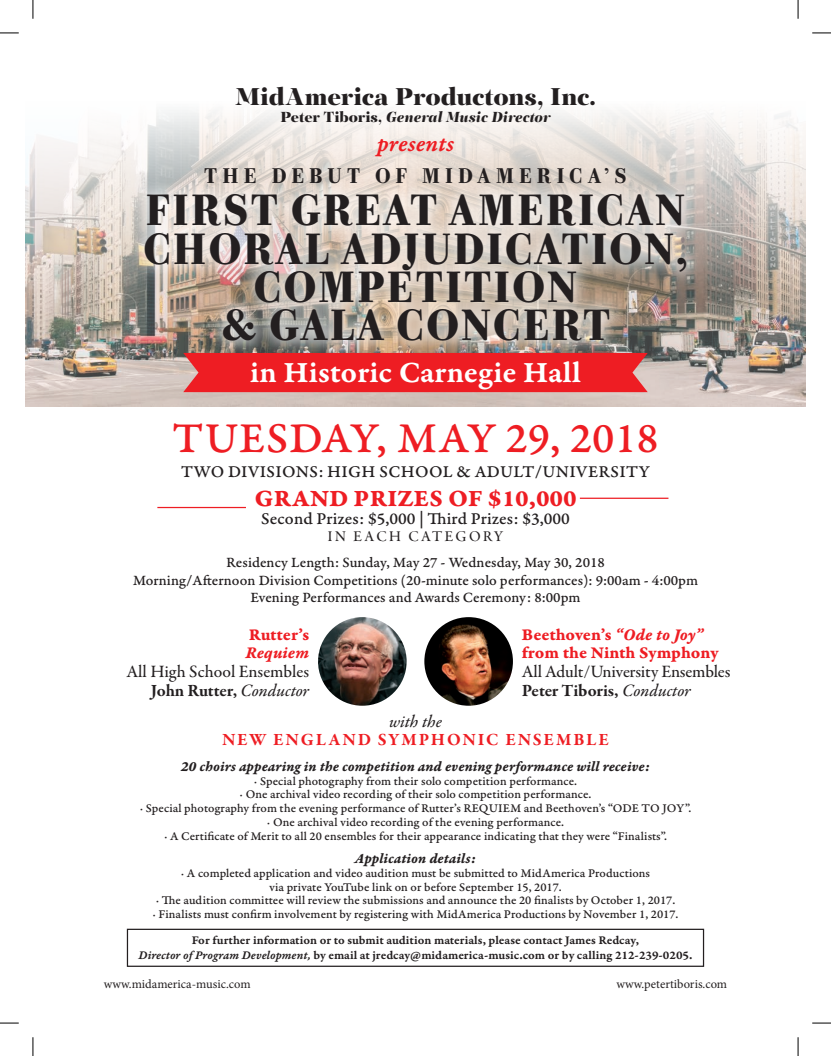
<style>
.page{position:relative;width:831px;height:1056px;background:#fff}
.page>*{position:absolute;margin:0;border:0;box-sizing:border-box;transform-origin:0 0}
.t1{font:45px "Garamond Premr Pro Med Capt";color:#ee1d23}
.t2{font:900 41.12px/38.2px "Parmigiano Caption Pro";letter-spacing:.06em;color:#231f20;text-align:center}
.t3{font:31.25px "Garamond Premr Pro Smbd Capt";color:#fff}
.t4{font:900 25px "PF Regal Display Pro";letter-spacing:-.005em;color:#231f20}
.t5{font:25px "Garamond Premr Pro Bd Capt";color:#ee1d23}
.t6{font:23.88px "Garamond Premr Pro Smbd It Capt";letter-spacing:-.005em;color:#ee1d23}
.t7{font:20px "Parmigiano Caption Pro Bld";letter-spacing:.26em;color:#231f20}
.t8{font:500 17.5px/18.8px "Garamond Premr Pro";letter-spacing:-.01em;color:#231f20;text-align:right}
.t9{font:17.5px "Garamond Premr Pro Med Capt";letter-spacing:.01em;color:#231f20}
.t10{font:17.5px/18.8px "Garamond Premr Pro Bd Capt";letter-spacing:-.005em;color:#ee1d23}
.t11{font:700 17.5px "Garamond Premr Pro";letter-spacing:.105em;color:#ee1d23}
.t12{font:17.5px "Garamond Premr Pro Bd It Capt";color:#ee1d23}
.t13{font:17.5px "Garamond Premr Pro Med It";letter-spacing:-.005em;color:#231f20}
.t14{font:15px/17.5px "Garamond Premr Pro Med Capt";color:#231f20;text-align:center}
.t15{font:15px "Garamond Premr Pro Bd It Capt";color:#231f20}
.t16{font:italic 900 15px "PF Regal Display Pro";letter-spacing:.005em;color:#231f20}
.t17{font:15px "Garamond Premr Pro Med Subh";letter-spacing:.16em;color:#231f20}
.t18{font:12.5px/13.8px "Garamond Premr Pro Med Capt";color:#231f20;text-align:center}
.t19{font:12.5px/15px "Garamond Premr Pro Smbd Capt";color:#231f20;text-align:center}
.t20{font:12.5px "Minion Pro";color:#231f20}
.s1{font-style:normal}
.s2{font-weight:700}
.s3{font-family:"Garamond Premr Pro Med It";font-weight:400}
.s4{font-family:"Garamond Premr Pro Bd It Capt"}
.s5{font-family:"Garamond Premr Pro Smbd It Capt"}
</style>
<div class="page">
<img style="left:26px;top:110px;width:779px;height:296px">
<div style="left:128px;top:178px;width:574px;height:179px;background:#fff;opacity:.75"></div>
<div style="left:183px;top:353px;width:465px;height:39px;background:#ee1d23"></div>
<img style="left:424px;top:617px;width:89px;height:89px;border-radius:44px">
<img style="left:318px;top:617px;width:89px;height:89px;border-radius:44px">
<hr style="left:157px;top:507px;width:89px;height:1px;background:#ee1d23">
<hr style="left:580px;top:498px;width:88px;height:1px;background:#ee1d23">
<div style="left:127px;top:929px;width:577px;height:38px;border:1px solid #231f20"></div>
<svg style="left:0;top:32px;width:19px;height:2px"></svg>
<svg style="left:812px;top:32px;width:19px;height:2px"></svg>
<svg style="left:0;top:1022px;width:19px;height:2px"></svg>
<svg style="left:812px;top:1022px;width:19px;height:2px"></svg>
<svg style="left:32px;top:0;width:2px;height:19px"></svg>
<svg style="left:32px;top:1037px;width:2px;height:19px"></svg>
<svg style="left:797px;top:0;width:2px;height:19px"></svg>
<svg style="left:797px;top:1037px;width:2px;height:19px"></svg>
<h3 class="t4" style="left:235px;top:81px;width:362px">MidAmerica Productons, Inc.</h3>
<p class="t16" style="left:280px;top:108px;width:271px"><span class="s1">Peter Tiboris,</span> General Music Director</p>
<h3 class="t6" style="left:377px;top:130px;width:78px">presents</h3>
<h3 class="t7" style="left:204px;top:160px;width:424px">THE DEBUT OF MIDAMERICA’S</h3>
<h2 class="t2" style="left:143px;top:188px;width:546px">FIRST GREAT AMERICAN<br>CHORAL ADJUDICATION,<br>COMPETITION<br>&amp; GALA CONCERT</h2>
<h3 class="t3" style="left:250px;top:353px;width:332px">in Historic Carnegie Hall</h3>
<h1 class="t1" style="left:172px;top:411px;width:488px">TUESDAY, MAY 29, 2018</h1>
<h3 class="t9" style="left:181px;top:461px;width:470px">TWO DIVISIONS: HIGH SCHOOL &amp; ADULT/UNIVERSITY</h3>
<h3 class="t5" style="left:254px;top:483px;width:324px">GRAND PRIZES OF $10,000</h3>
<h3 class="t9" style="left:261px;top:508px;width:310px">Second Prizes: $5,000 | Third Prizes: $3,000</h3>
<p class="t17" style="left:328px;top:528px;width:176px">IN EACH CATEGORY</p>
<p class="t14" style="left:133px;top:554px;width:567px">Residency Length: Sunday, May 27 - Wednesday, May 30, 2018<br>Morning/Afternoon Division Competitions (20-minute solo performances): 9:00am - 4:00pm<br>Evening Performances and Awards Ceremony: 8:00pm</p>
<h3 class="t10" style="left:249px;top:625px;width:62px">Rutter’s</h3>
<h3 class="t12" style="left:245px;top:642px;width:65px">Requiem</h3>
<h3 class="t8" style="left:126px;top:663px;width:184px">All High School Ensembles<br><span class="s2">John Rutter,</span> <span class="s3">Conductor</span></h3>
<h3 class="t10" style="left:522px;top:625px;width:198px">Beethoven’s <span class="s4">“Ode to Joy” </span>from the Ninth Symphony</h3>
<h3 class="t8" style="left:522px;top:663px;width:210px;text-align:left">All Adult/University Ensembles<br><span class="s2">Peter Tiboris,</span> <span class="s3">Conductor</span></h3>
<h3 class="t13" style="left:389px;top:710px;width:54px">with the</h3>
<h3 class="t11" style="left:222px;top:729px;width:388px">NEW ENGLAND SYMPHONIC ENSEMBLE</h3>
<p class="t15" style="left:181px;top:757px;width:471px">20 choirs appearing in the competition and evening performance will receive:</p>
<p class="t18" style="left:140px;top:774px;width:553px">· Special photography from their solo competition performance.<br>· One archival video recording of their solo competition performance.<br>· Special photography from the evening performance of Rutter’s REQUIEM and Beethoven’s “ODE TO JOY”. · One archival video recording of the evening performance.<br>· A Certificate of Merit to all 20 ensembles for their appearance indicating that they were “Finalists”.</p>
<p class="t15" style="left:355px;top:849px;width:123px">Application details:</p>
<p class="t18" style="left:152px;top:866px;width:528px">· A completed application and video audition must be submitted to MidAmerica Productions<br>via private YouTube link on or before September 15, 2017.<br>· The audition committee will review the submissions and announce the 20 finalists by October 1, 2017. · Finalists must confirm involvement by registering with MidAmerica Productions by November 1, 2017.</p>
<p class="t19" style="left:138px;top:933px;width:555px">For further information or to submit audition materials, please contact James Redcay,<br><span class="s5">Director of Program Development,</span> by email at jredcay@midamerica-music.com or by calling 212-239-0205.</p>
<p class="t20" style="left:104px;top:975px;width:148px">www.midamerica-music.com</p>
<p class="t20" style="left:616px;top:975px;width:112px">www.petertiboris.com</p>
</div>
